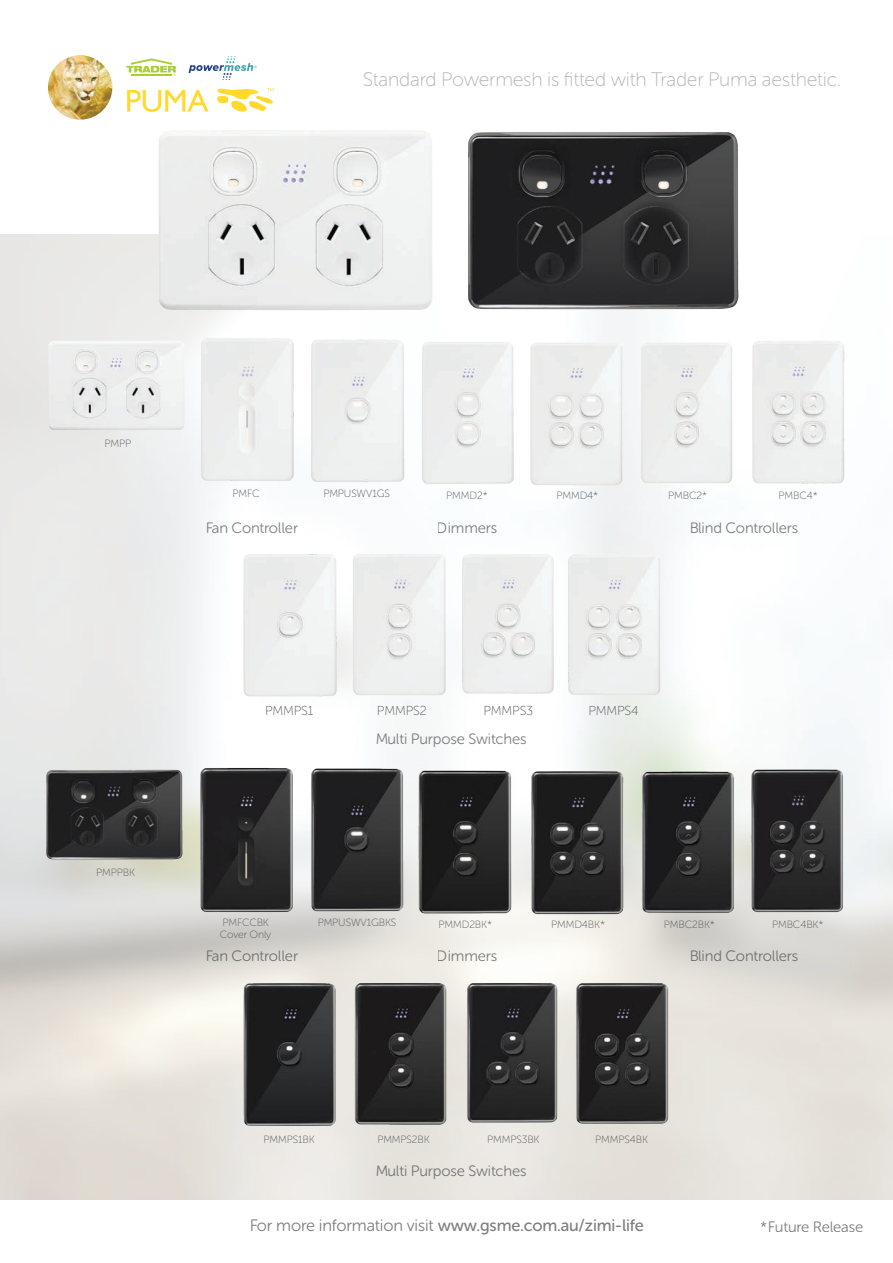
<style>
.page{position:relative;width:893px;height:1263px;background:#fff}
.page>*{position:absolute;margin:0;border:0;box-sizing:border-box;transform-origin:0 0}
.t1{font:19.5px "Museo Sans Rounded 100";letter-spacing:-.01em;color:#b2b3b7}
.t2{font:16.5px "Museo Sans Rounded 500";letter-spacing:-.01em;color:#3e3e3f}
.t3{font:15px "Museo Sans Rounded 300";letter-spacing:-.01em;color:#3e3e3f}
.t4{font:13.05px "Museo Sans Rounded 100";letter-spacing:-.01em;color:#57585a}
.t5{font:10.5px/12.6px "Museo Sans Rounded 100";letter-spacing:-.01em;color:#57585a}
.s1{font-family:"Museo Sans Rounded 300"}
</style>
<div class="page">
<img style="left:48px;top:55px;width:64px;height:65px;border-radius:32px">
<svg style="left:189px;top:56px;width:68px;height:24px"></svg>
<svg style="left:126px;top:58px;width:50px;height:18px"></svg>
<svg style="left:127px;top:90px;width:77px;height:11px"></svg>
<svg style="left:217px;top:88px;width:56px;height:13px"></svg>
<img style="left:124px;top:101px;width:309px;height:231px">
<img style="left:468px;top:132px;width:271px;height:208px">
<img style="left:31px;top:326px;width:169px;height:115px">
<img style="left:29px;top:755px;width:169px;height:115px">
<img style="left:421px;top:338px;width:96px;height:151px">
<img style="left:415px;top:767px;width:100px;height:151px">
<img style="left:563px;top:548px;width:101px;height:151px">
<img style="left:571px;top:977px;width:101px;height:151px">
<img style="left:456px;top:548px;width:100px;height:151px">
<img style="left:461px;top:977px;width:100px;height:151px">
<img style="left:348px;top:548px;width:101px;height:151px">
<img style="left:350px;top:977px;width:100px;height:151px">
<img style="left:243px;top:554px;width:96px;height:145px">
<img style="left:239px;top:977px;width:100px;height:151px">
<img style="left:636px;top:338px;width:100px;height:148px">
<img style="left:637px;top:767px;width:101px;height:148px">
<img style="left:193px;top:333px;width:107px;height:154px">
<img style="left:192px;top:763px;width:107px;height:154px">
<img style="left:522px;top:335px;width:107px;height:154px">
<img style="left:523px;top:764px;width:107px;height:154px">
<img style="left:752px;top:340px;width:93px;height:144px">
<img style="left:743px;top:764px;width:107px;height:154px">
<img style="left:307px;top:339px;width:99px;height:144px">
<img style="left:307px;top:764px;width:99px;height:148px">
<h1 class="t1" style="left:363px;top:69px;width:479px">Standard Powermesh is fitted with Trader Puma aesthetic.</h1>
<p class="t5" style="left:105px;top:437px;width:28px">PMPP</p>
<p class="t5" style="left:96px;top:866px;width:40px">PMPPBK</p>
<p class="t5" style="left:233px;top:487px;width:29px">PMFC</p>
<h3 class="t3" style="left:205px;top:520px;width:94px">Fan Controller</h3>
<p class="t5" style="left:323px;top:487px;width:68px">PMPUSWV1GS</p>
<p class="t5" style="left:446px;top:490px;width:43px">PMMD2*</p>
<h3 class="t3" style="left:437px;top:520px;width:62px">Dimmers</h3>
<p class="t5" style="left:556px;top:490px;width:43px">PMMD4*</p>
<p class="t5" style="left:668px;top:490px;width:40px">PMBC2*</p>
<p class="t5" style="left:778px;top:490px;width:41px">PMBC4*</p>
<h3 class="t3" style="left:689px;top:520px;width:111px">Blind Controllers</h3>
<p class="t4" style="left:265px;top:704px;width:50px">PMMPS1</p>
<p class="t4" style="left:377px;top:704px;width:51px">PMMPS2</p>
<p class="t4" style="left:483px;top:704px;width:51px">PMMPS3</p>
<h3 class="t3" style="left:375px;top:731px;width:153px">Multi Purpose Switches</h3>
<p class="t4" style="left:588px;top:704px;width:52px">PMMPS4</p>
<p class="t5" style="left:220px;top:916px;width:53px">PMFCCBK<br>Cover Only</p>
<h3 class="t3" style="left:205px;top:948px;width:94px">Fan Controller</h3>
<p class="t5" style="left:318px;top:916px;width:80px">PMPUSWV1GBKS</p>
<p class="t5" style="left:439px;top:919px;width:55px">PMMD2BK*</p>
<h3 class="t3" style="left:437px;top:948px;width:62px">Dimmers</h3>
<p class="t5" style="left:551px;top:919px;width:55px">PMMD4BK*</p>
<p class="t5" style="left:664px;top:919px;width:52px">PMBC2BK*</p>
<p class="t5" style="left:772px;top:919px;width:53px">PMBC4BK*</p>
<h3 class="t3" style="left:689px;top:948px;width:111px">Blind Controllers</h3>
<p class="t5" style="left:264px;top:1133px;width:53px">PMMPS1BK</p>
<p class="t5" style="left:377px;top:1133px;width:54px">PMMPS2BK</p>
<p class="t5" style="left:487px;top:1133px;width:54px">PMMPS3BK</p>
<h3 class="t3" style="left:375px;top:1162px;width:153px">Multi Purpose Switches</h3>
<p class="t5" style="left:595px;top:1133px;width:54px">PMMPS4BK</p>
<h2 class="t2" style="left:249px;top:1216px;width:396px"><span class="s1">For more information visit</span> www.gsme.com.au/zimi-life</h2>
<h3 class="t3" style="left:761px;top:1218px;width:104px">*Future Release</h3>
</div>
